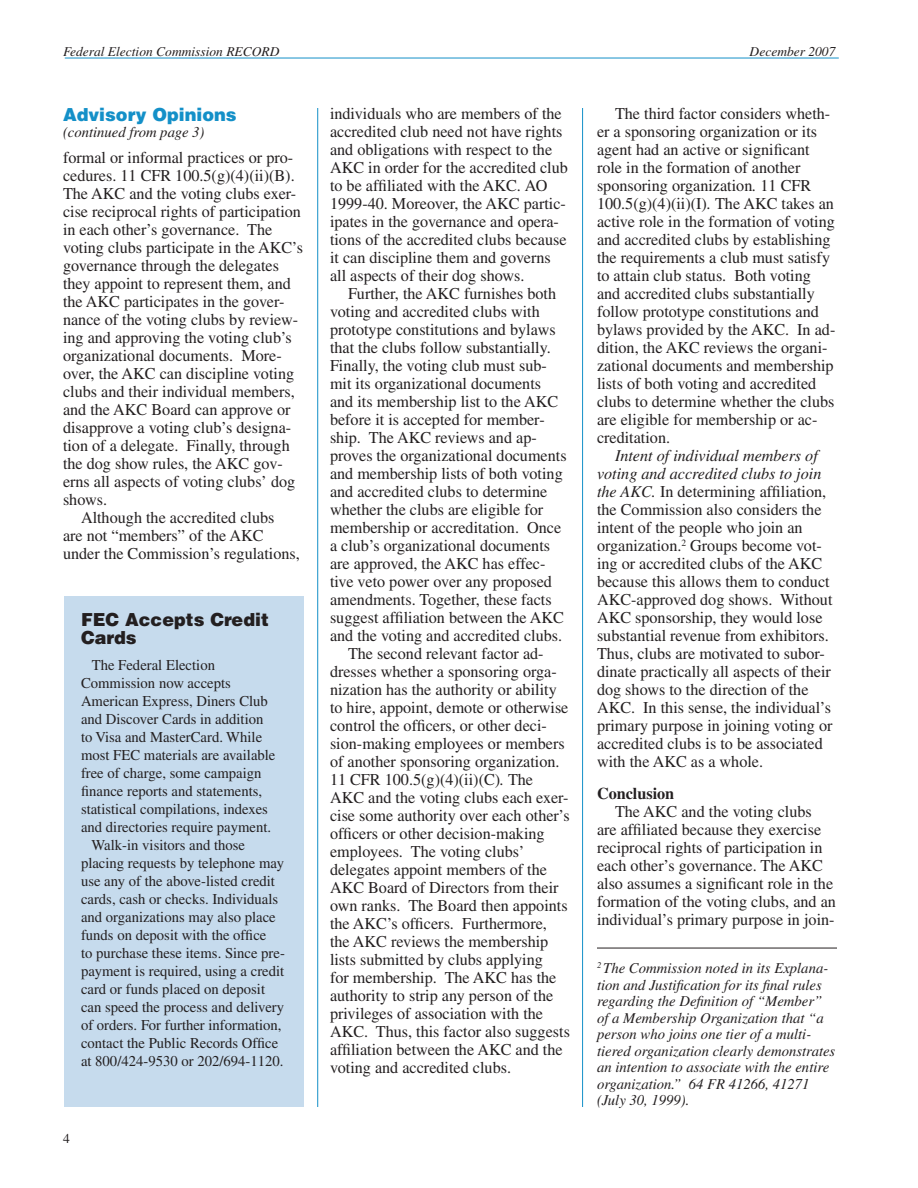
<style>
.page{position:relative;width:918px;height:1188px;background:#fff}
.page>*{position:absolute;margin:0;border:0;box-sizing:border-box;transform-origin:0 0}
.Box_Head{font:900 18px/18px "Helvetica LT Std";color:#231f20}
.Category_Jump{font:900 18px "Helvetica LT Std";color:#1490c8}
.Normal_Text{font:16.5px/18px "Times LT Std";color:#231f20}
.Level_2_Head{font:700 16.5px "Times LT Std";color:#231f20}
.Box_Text{font:15px/18px "Times LT Std";color:#231f20}
.Footnote_1{font:italic 15px/16.5px "Times LT Std";color:#231f20}
.Continued_from{font:italic 15px "Times LT Std";color:#231f20}
.t1{font:italic 13.5px "Times LT Std";color:#231f20}
.t2{font:13.5px "Times LT Std";color:#231f20}
.s1{font-style:italic}
</style>
<div class="page">
<hr style="left:317px;top:108px;width:1px;height:999px;background:#1490c8">
<hr style="left:582px;top:108px;width:1px;height:999px;background:#1490c8">
<hr style="left:65px;top:58px;width:774px;height:1px;background:#1490c8">
<hr style="left:597px;top:948px;width:240px;height:1px;background:#231f20">
<div style="left:64px;top:597px;width:240px;height:510px;background:#c6dbed"></div>
<p class="t1" style="left:63px;top:44px;width:218px">Federal Election Commission RECORD</p>
<p class="t1" style="left:750px;top:44px;width:87px">December 2007</p>
<p class="Category_Jump" style="left:63px;top:103px;width:175px">Advisory Opinions</p>
<p class="Continued_from" style="left:63px;top:124px;width:143px">(continued from page 3)</p>
<p class="Normal_Text" style="left:63px;top:148px;width:241px">formal or informal practices or pro&shy;cedures. 11 CFR 100.5(g)(4)(ii)(B).<br>The AKC and the voting clubs exer&shy;cise reciprocal rights of participation in each other’s governance. The voting clubs participate in the AKC’s governance through the delegates they appoint to represent them, and the AKC participates in the gover&shy;nance of the voting clubs by review&shy;ing and approving the voting club’s organizational documents. More&shy;over, the AKC can discipline voting clubs and their individual members, and the AKC Board can approve or disapprove a voting club’s designa&shy;tion of a delegate. Finally, through the dog show rules, the AKC gov&shy;erns all aspects of voting clubs’ dog shows.</p>
<p class="Normal_Text" style="left:63px;top:508px;width:238px;text-indent:18px">Although the accredited clubs<br>are not “members” of the AKC under the Commission’s regulations,</p>
<p class="Box_Head" style="left:81px;top:610px;width:189px">FEC Accepts Credit<br>Cards</p>
<p class="Box_Text" style="left:81px;top:656px;width:196px;text-indent:11px">The Federal Election<br>Commission now accepts<br>American Express, Diners Club and Discover Cards in addition to Visa and MasterCard. While most FEC materials are available free of charge, some campaign finance reports and statements, statistical compilations, indexes and directories require payment.</p>
<p class="Box_Text" style="left:81px;top:836px;width:205px;text-indent:11px">Walk-in visitors and those placing requests by telephone may use any of the above-listed credit cards, cash or checks. Individuals and organizations may also place funds on deposit with the office<br>to purchase these items. Since pre&shy;payment is required, using a credit card or funds placed on deposit can speed the process and delivery of orders. For further information, contact the Public Records Office at 800/424-9530 or 202/694-1120.</p>
<p class="t2" style="left:63px;top:1131px;width:8px">4</p>
<p class="Normal_Text" style="left:330px;top:105px;width:239px">individuals who are members of the accredited club need not have rights and obligations with respect to the AKC in order for the accredited club to be affiliated with the AKC. AO 1999-40. Moreover, the AKC partic&shy;ipates in the governance and opera&shy;tions of the accredited clubs because it can discipline them and governs all aspects of their dog shows.</p>
<p class="Normal_Text" style="left:330px;top:285px;width:238px;text-indent:18px">Further, the AKC furnishes both voting and accredited clubs with prototype constitutions and bylaws that the clubs follow substantially.<br>Finally, the voting club must sub&shy;mit its organizational documents and its membership list to the AKC before it is accepted for member&shy;ship. The AKC reviews and ap&shy;proves the organizational documents and membership lists of both voting and accredited clubs to determine whether the clubs are eligible for membership or accreditation. Once a club’s organizational documents are approved, the AKC has effec&shy;tive veto power over any proposed amendments. Together, these facts suggest affiliation between the AKC and the voting and accredited clubs.</p>
<p class="Normal_Text" style="left:330px;top:645px;width:241px;text-indent:18px">The second relevant factor ad&shy;dresses whether a sponsoring orga&shy;nization has the authority or ability to hire, appoint, demote or otherwise control the officers, or other deci&shy;sion-making employees or members of another sponsoring organization.<br>11 CFR 100.5(g)(4)(ii)(C)<span class="s1">.</span> The AKC and the voting clubs each exer&shy;cise some authority over each other’s officers or other decision-making employees. The voting clubs’ delegates appoint members of the AKC Board of Directors from their own ranks. The Board then appoints the AKC’s officers. Furthermore, the AKC reviews the membership lists submitted by clubs applying<br>for membership. The AKC has the authority to strip any person of the privileges of association with the AKC. Thus, this factor also suggests affiliation between the AKC and the voting and accredited clubs.</p>
<p class="Normal_Text" style="left:597px;top:105px;width:240px;text-indent:18px">The third factor considers wheth&shy;er a sponsoring organization or its agent had an active or significant role in the formation of another sponsoring organization<span class="s1">.</span> 11 CFR 100.5(g)(4)(ii)(I)<span class="s1">.</span> The AKC takes an active role in the formation of voting and accredited clubs by establishing the requirements a club must satisfy to attain club status. Both voting and accredited clubs substantially follow prototype constitutions and bylaws provided by the AKC. In ad&shy;dition, the AKC reviews the organi&shy;zational documents and membership lists of both voting and accredited clubs to determine whether the clubs are eligible for membership or ac&shy;creditation.</p>
<p class="Normal_Text" style="left:597px;top:447px;width:237px;text-indent:18px"><span class="s1">Intent of individual members of voting and accredited clubs to join the AKC.</span> In determining affiliation, the Commission also considers the intent of the people who join an organization.<sup>2</sup> Groups become vot&shy;ing or accredited clubs of the AKC because this allows them to conduct AKC-approved dog shows. Without AKC sponsorship, they would lose substantial revenue from exhibitors.<br>Thus, clubs are motivated to subor&shy;dinate practically all aspects of their dog shows to the direction of the AKC. In this sense, the individual’s primary purpose in joining voting or accredited clubs is to be associated with the AKC as a whole.</p>
<p class="Level_2_Head" style="left:597px;top:783px;width:79px">Conclusion</p>
<p class="Normal_Text" style="left:597px;top:802px;width:241px;text-indent:18px">The AKC and the voting clubs<br>are affiliated because they exercise reciprocal rights of participation in each other’s governance. The AKC also assumes a significant role in the formation of the voting clubs, and an individual’s primary purpose in join-</p>
<p class="Footnote_1" style="left:597px;top:960px;width:240px"><sup>2</sup> The Commission noted in its Explana&shy;tion and Justification for its final rules regarding the Definition of “Member” of a Membership Organization that “a person who joins one tier of a multi&shy;tiered organization clearly demonstrates an intention to associate with the entire organization.” 64 FR 41266, 41271 (July 30, 1999).</p>
</div>
